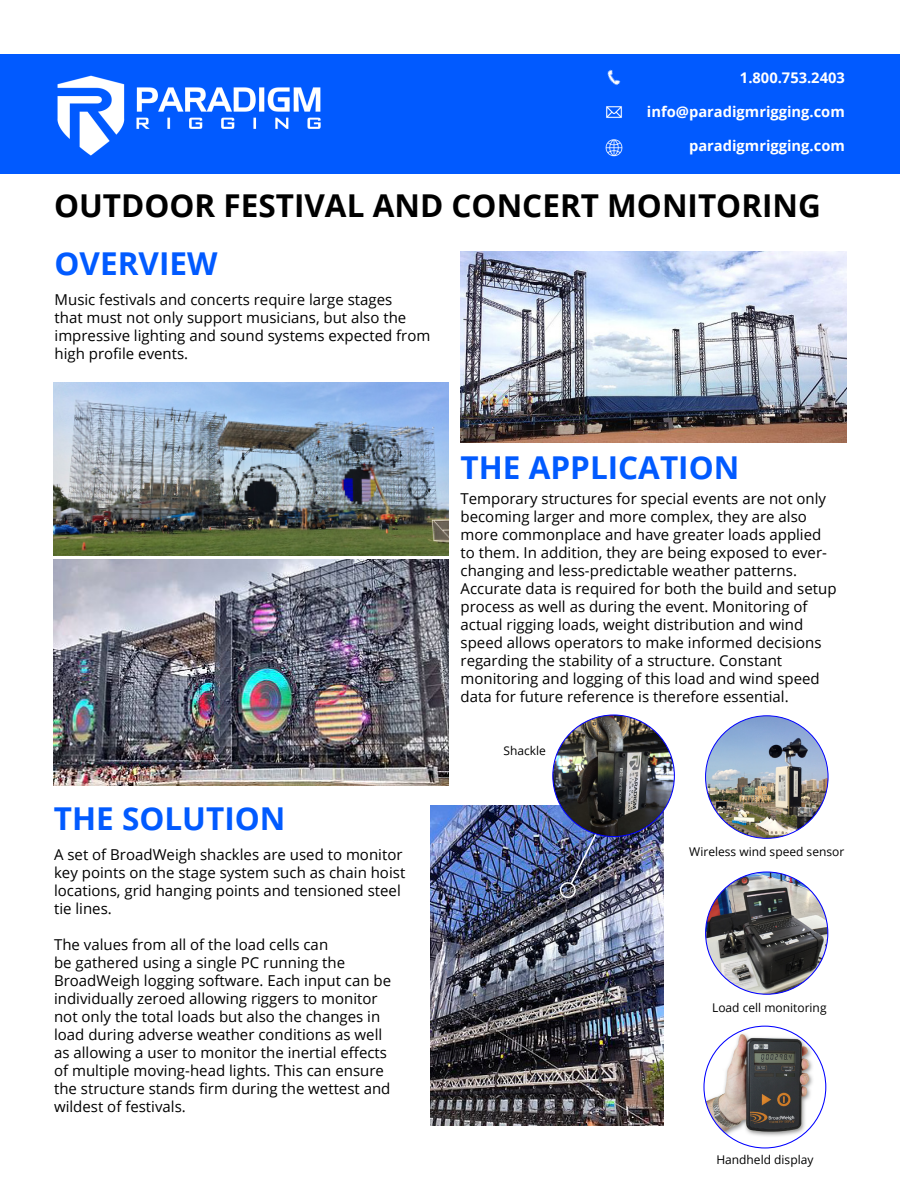
<style>
.page{position:relative;width:900px;height:1200px;background:#fff}
.page>*{position:absolute;margin:0;border:0;box-sizing:border-box;transform-origin:0 0}
.t1{font:700 31.5px "Open Sans";color:#000}
.t2{font:700 31.5px "Open Sans";color:#015aff}
.t3{font:15px/18px "Open Sans";color:#000}
.t4{font:700 14.7px "Open Sans";color:#fff}
.t5{font:12px "Open Sans";color:#000}
</style>
<div class="page">
<img style="left:461px;top:252px;width:385px;height:190px">
<img style="left:54px;top:382px;width:395px;height:174px">
<img style="left:54px;top:559px;width:395px;height:227px">
<img style="left:431px;top:806px;width:233px;height:320px">
<img style="left:706px;top:716px;width:122px;height:122px;border-radius:61px">
<img style="left:557px;top:799px;width:73px;height:101px">
<img style="left:553px;top:715px;width:121px;height:122px;border-radius:61px">
<div style="left:0;top:54px;width:900px;height:119px;background:#015aff"></div>
<img style="left:57px;top:75px;width:264px;height:81px">
<img style="left:606px;top:106px;width:16px;height:12px">
<img style="left:605px;top:139px;width:18px;height:18px">
<img style="left:607px;top:69px;width:14px;height:17px">
<img style="left:705px;top:1028px;width:112px;height:116px">
<img style="left:706px;top:872px;width:122px;height:122px;border-radius:61px">
<p class="t4" style="left:740px;top:67px;width:106px">1.800.753.2403</p>
<p class="t4" style="left:647px;top:101px;width:199px">info@paradigmrigging.com</p>
<p class="t4" style="left:689px;top:135px;width:157px">paradigmrigging.com</p>
<h1 class="t1" style="left:54px;top:184px;width:768px">OUTDOOR FESTIVAL AND CONCERT MONITORING</h1>
<h1 class="t2" style="left:55px;top:241px;width:164px">OVERVIEW</h1>
<p class="t3" style="left:55px;top:290px;width:377px">Music festivals and concerts require large stages<br>that must not only support musicians, but also the impressive lighting and sound systems expected from high profile events.</p>
<h1 class="t2" style="left:54px;top:796px;width:233px">THE SOLUTION</h1>
<p class="t3" style="left:54px;top:845px;width:353px">A set of BroadWeigh shackles are used to monitor key points on the stage system such as chain hoist locations, grid hanging points and tensioned steel tie lines.</p>
<p class="t3" style="left:54px;top:935px;width:339px">The values from all of the load cells can<br>be gathered using a single PC running the BroadWeigh logging software. Each input can be individually zeroed allowing riggers to monitor not only the total loads but also the changes in load during adverse weather conditions as well as allowing a user to monitor the inertial effects of multiple moving-head lights. This can ensure the structure stands firm during the wettest and wildest of festivals.</p>
<h1 class="t2" style="left:461px;top:445px;width:280px">THE APPLICATION</h1>
<p class="t3" style="left:461px;top:489px;width:377px">Temporary structures for special events are not only becoming larger and more complex, they are also more commonplace and have greater loads applied to them. In addition, they are being exposed to ever&shy;changing and less-predictable weather patterns.<br>Accurate data is required for both the build and setup process as well as during the event. Monitoring of actual rigging loads, weight distribution and wind speed allows operators to make informed decisions regarding the stability of a structure. Constant monitoring and logging of this load and wind speed data for future reference is therefore essential.</p>
<p class="t5" style="left:504px;top:743px;width:44px">Shackle</p>
<p class="t5" style="left:689px;top:843px;width:157px">Wireless wind speed sensor</p>
<p class="t5" style="left:712px;top:999px;width:116px">Load cell monitoring</p>
<p class="t5" style="left:716px;top:1152px;width:99px">Handheld display</p>
</div>
